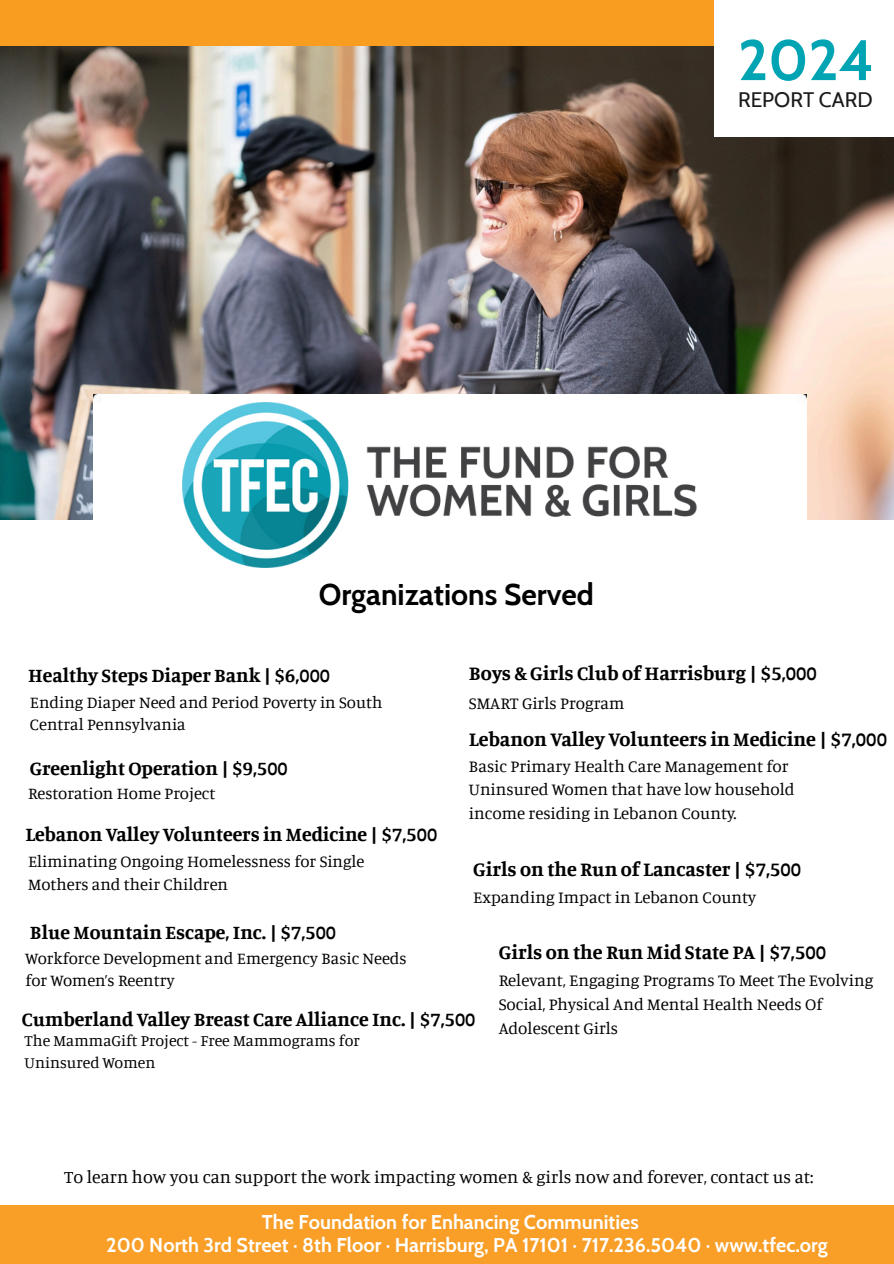
<style>
.page{position:relative;width:894px;height:1264px;background:#fff}
.page>*{position:absolute;margin:0;border:0;box-sizing:border-box;transform-origin:0 0}
.t1{font:700 57px "Cabin";color:#00a4b3}
.t2{font:700 29.85px "Cabin";color:#000}
.t3{font:21px "Cabin";color:#1b1b1b}
.t4{font:700 20.25px "Manuale";color:#000}
.t5{font:700 19.95px "Manuale";color:#000}
.t6{font:700 19.8px/23.7px "Cabin";color:#fff}
.t7{font:18px "Manuale";color:#000}
.t8{font:17.1px/23.7px "Manuale";color:#000}
.t9{font:16.8px/22.5px "Manuale";color:#000}
.t10{font:16.05px/21.5px "Manuale";color:#000}
</style>
<div class="page">
<img style="left:0;top:46px;width:893px;height:473px">
<img style="left:94px;top:394px;width:712px;height:125px">
<div style="left:0;top:1205px;width:893px;height:58px;background:#f99e26"></div>
<img style="left:182px;top:402px;width:515px;height:166px">
<div style="left:0;top:0;width:893px;height:46px;background:#f99d20"></div>
<img style="left:714px;top:0;width:179px;height:137px">
<h3 class="t1" style="left:737px;top:25px;width:137px">2024</h3>
<h3 class="t3" style="left:737px;top:87px;width:136px">REPORT CARD</h3>
<p class="t2" style="left:318px;top:576px;width:277px">Organizations Served</p>
<h4 class="t5" style="left:28px;top:662px;width:303px">Healthy Steps Diaper Bank | $6,000</h4>
<h3 class="t9" style="left:30px;top:690px;width:354px">Ending Diaper Need and Period Poverty in South<br>Central Pennsylvania</h3>
<h4 class="t5" style="left:30px;top:755px;width:259px">Greenlight Operation | $9,500</h4>
<h3 class="t9" style="left:28px;top:782px;width:189px">Restoration Home Project</h3>
<p class="t5" style="left:25px;top:822px;width:413px">Lebanon Valley Volunteers in Medicine | $7,500</p>
<h3 class="t9" style="left:28px;top:849px;width:338px">Eliminating Ongoing Homelessness for Single<br>Mothers and their Children</h3>
<h4 class="t4" style="left:469px;top:659px;width:349px">Boys &amp; Girls Club of Harrisburg | $5,000</h4>
<h3 class="t8" style="left:469px;top:690px;width:157px">SMART Girls Program</h3>
<h4 class="t4" style="left:469px;top:725px;width:419px">Lebanon Valley Volunteers in Medicine | $7,000</h4>
<h3 class="t8" style="left:469px;top:753px;width:327px">Basic Primary Health Care Management for<br>Uninsured Women that have low household income residing in Lebanon County.</h3>
<h4 class="t4" style="left:473px;top:855px;width:329px">Girls on the Run of Lancaster | $7,500</h4>
<h3 class="t8" style="left:473px;top:885px;width:284px">Expanding Impact in Lebanon County</h3>
<h4 class="t5" style="left:30px;top:919px;width:307px">Blue Mountain Escape, Inc. | $7,500</h4>
<h3 class="t9" style="left:25px;top:946px;width:382px">Workforce Development and Emergency Basic Needs for Women’s Reentry</h3>
<p class="t5" style="left:22px;top:1006px;width:455px">Cumberland Valley Breast Care Alliance Inc. | $7,500</p>
<h1 class="t10" style="left:25px;top:1029px;width:337px">The MammaGift Project - Free Mammograms for<br>Uninsured Women</h1>
<h4 class="t4" style="left:498px;top:938px;width:329px">Girls on the Run Mid State PA | $7,500</h4>
<h3 class="t8" style="left:498px;top:968px;width:376px">Relevant, Engaging Programs To Meet The Evolving<br>Social, Physical And Mental Health Needs Of<br>Adolescent Girls</h3>
<p class="t7" style="left:64px;top:1165px;width:750px">To learn how you can support the work impacting women &amp; girls now and forever, contact us at:</p>
<h2 class="t6" style="left:106px;top:1209px;width:722px;text-indent:155px">The Foundation for Enhancing Communities<br>200 North 3rd Street · 8th Floor · Harrisburg, PA 17101 · 717.236.5040 · www.tfec.org</h2>
</div>
